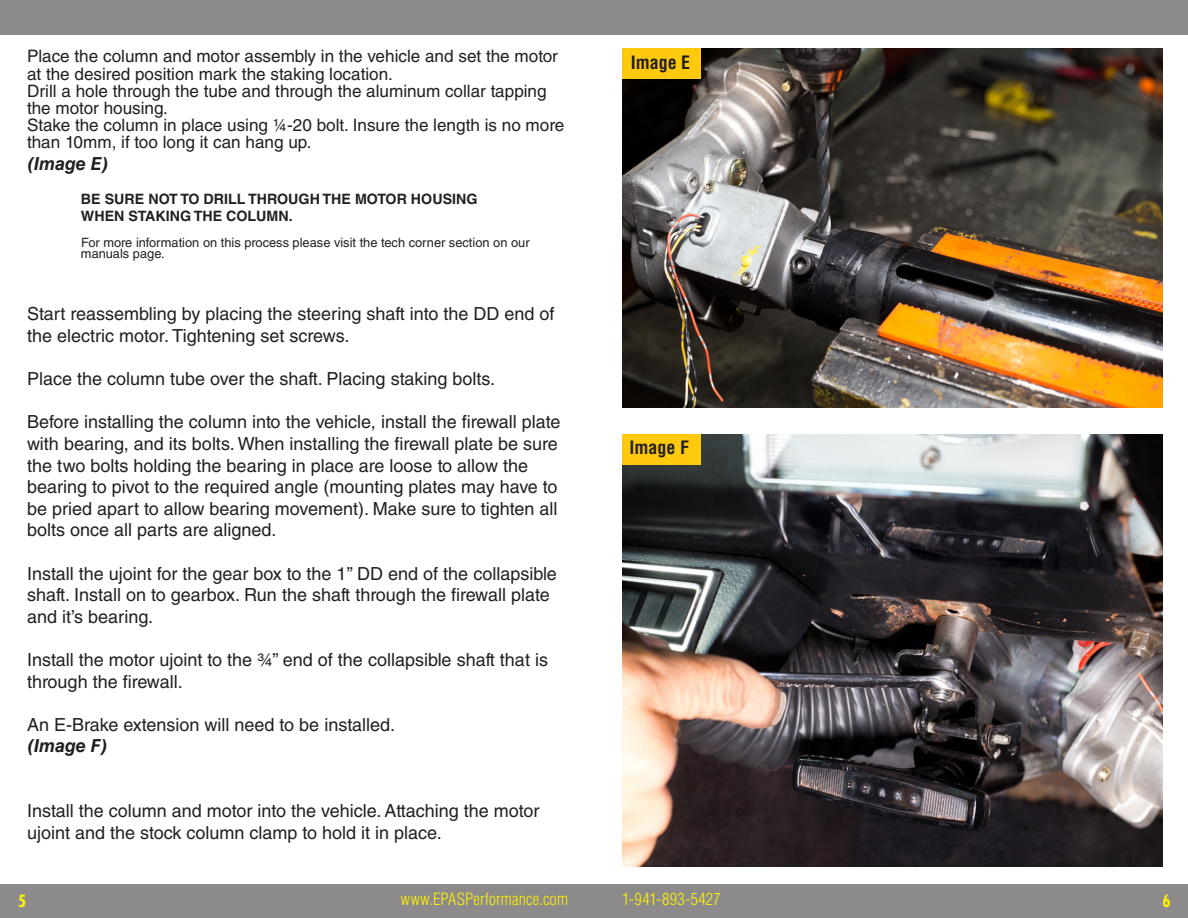
<style>
.page{position:relative;width:1188px;height:918px;background:#fff}
.page>*{position:absolute;margin:0;border:0;box-sizing:border-box;transform-origin:0 0}
.t1{font:18px/21.6px "Helvetica LT Std";color:#231f20}
.t2{font:italic 700 18px "Helvetica LT Std";color:#231f20}
.t3{font:700 condensed 18px "Helvetica LT Std";color:#231f20}
.t4{font:17.1px/17.1px "Helvetica LT Std";color:#231f20}
.t5{font:300 condensed 16.5px "Helvetica LT Std";letter-spacing:.01em;color:#fff101}
.t6{font:700 condensed 16.5px "Futura Std";color:#fff101}
.t7{font:700 14.25px "Helvetica LT Std";color:#231f20}
.t8{font:12.9px "Helvetica LT Std";color:#231f20}
</style>
<div class="page">
<div style="left:0;top:884px;width:1188px;height:34px;background:#8c8a8b"></div>
<div style="left:0;top:0;width:1188px;height:34px;background:#8c8a8b"></div>
<img style="left:622px;top:48px;width:540px;height:360px">
<div style="left:622px;top:48px;width:79px;height:30px;background:#ffc90d"></div>
<img style="left:622px;top:435px;width:540px;height:431px">
<div style="left:622px;top:435px;width:79px;height:30px;background:#ffc90d"></div>
<p class="t4" style="left:27px;top:47px;width:533px;line-height:18px">Place the column and motor assembly in the vehicle and set the motor at the desired position mark the staking location.</p>
<p class="t4" style="left:27px;top:82px;width:521px">Drill a hole through the tube and through the aluminum collar tapping the motor housing.</p>
<p class="t4" style="left:27px;top:117px;width:539px">Stake the column in place using ¼-20 bolt. Insure the length is no more than 10mm, if too long it can hang up.</p>
<p class="t2" style="left:27px;top:153px;width:83px">(Image E)</p>
<p class="t7" style="left:81px;top:191px;width:398px">BE SURE NOT TO DRILL THROUGH THE MOTOR HOUSING</p>
<p class="t7" style="left:81px;top:208px;width:213px">WHEN STAKING THE COLUMN.</p>
<p class="t8" style="left:81px;top:235px;width:450px">For more information on this process please visit the tech corner section on our</p>
<p class="t8" style="left:81px;top:246px;width:85px">manuals page.</p>
<p class="t1" style="left:27px;top:303px;width:529px">Start reassembling by placing the steering shaft into the DD end of the electric motor. Tightening set screws.</p>
<p class="t1" style="left:27px;top:368px;width:470px">Place the column tube over the shaft. Placing staking bolts.</p>
<p class="t1" style="left:27px;top:411px;width:535px">Before installing the column into the vehicle, install the firewall plate with bearing, and its bolts. When installing the firewall plate be sure the two bolts holding the bearing in place are loose to allow the bearing to pivot to the required angle (mounting plates may have to be pried apart to allow bearing movement). Make sure to tighten all bolts once all parts are aligned.</p>
<p class="t1" style="left:27px;top:562px;width:532px">Install the ujoint for the gear box to the 1’’ DD end of the collapsible shaft. Install on to gearbox. Run the shaft through the firewall plate and it’s bearing.</p>
<p class="t1" style="left:27px;top:649px;width:523px">Install the motor ujoint to the ¾’’ end of the collapsible shaft that is through the firewall.</p>
<p class="t1" style="left:27px;top:714px;width:370px">An E-Brake extension will need to be installed.</p>
<p class="t2" style="left:27px;top:735px;width:82px">(Image F)</p>
<p class="t1" style="left:27px;top:800px;width:514px">Install the column and motor into the vehicle. Attaching the motor ujoint and the stock column clamp to hold it in place.</p>
<p class="t3" style="left:631px;top:51px;width:61px">Image E</p>
<p class="t3" style="left:630px;top:436px;width:61px">Image F</p>
<p class="t6" style="left:18px;top:891px;width:10px">5</p>
<p class="t5" style="left:401px;top:889px;width:169px">www.EPASPerformance.com</p>
<p class="t5" style="left:622px;top:889px;width:100px">1-941-893-5427</p>
<p class="t6" style="left:1162px;top:891px;width:10px">6</p>
</div>
